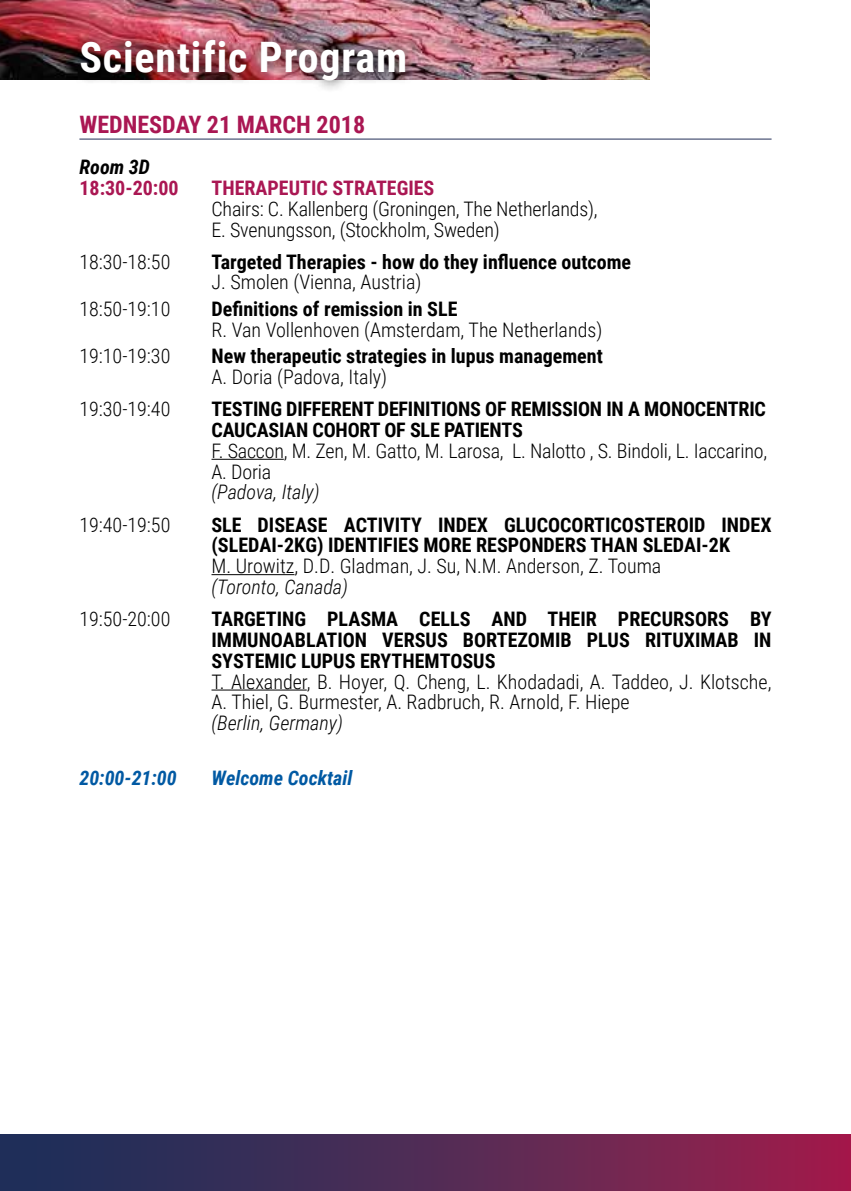
<style>
.page{position:relative;width:851px;height:1191px;background:#fff}
.page>*{position:absolute;margin:0;border:0;box-sizing:border-box;transform-origin:0 0}
.t1{font:700 42px "Roboto Condensed";letter-spacing:.02em;color:#fff}
.t2{font:700 24px "Roboto Condensed";color:#aa1753}
.t3{font:300 20px/20.8px "Roboto Condensed";color:#000}
.t4{font:700 20px/20.8px "Roboto Condensed";color:#000}
.t5{font:italic 300 20px "Roboto Condensed";color:#000}
.t6{font:700 20px "Roboto Condensed";color:#aa1753}
.t7{font:italic 700 20px "Roboto Condensed";color:#0059a3}
.t8{font:italic 700 20px "Roboto Condensed";color:#000}
</style>
<div class="page">
<div style="left:0;top:1134px;width:850px;height:57px;background:linear-gradient(to right,#11335b,#9a204d)"></div>
<img style="left:0;top:0;width:649px;height:79px">
<hr style="left:211px;top:459px;width:73px;height:1px;background:#000">
<hr style="left:211px;top:574px;width:83px;height:1px;background:#000">
<hr style="left:211px;top:689px;width:96px;height:1px;background:#000">
<div style="left:68px;top:29px;width:349px;height:64px;background:#000;opacity:.75"></div>
<hr style="left:79px;top:139px;width:692px;height:1px;background:#222e57">
<h1 class="t1" style="left:79px;top:28px;width:329px">Scientific Program</h1>
<p class="t2" style="left:79px;top:108px;width:287px">WEDNESDAY 21 MARCH 2018</p>
<p class="t8" style="left:79px;top:153px;width:72px">Room 3D</p>
<p class="t6" style="left:79px;top:174px;width:101px">18:30-20:00</p>
<p class="t6" style="left:211px;top:174px;width:224px">THERAPEUTIC STRATEGIES</p>
<p class="t3" style="left:211px;top:197px;width:387px">Chairs: C. Kallenberg (Groningen, The Netherlands),<br>E. Svenungsson, (Stockholm, Sweden)</p>
<p class="t3" style="left:79px;top:250px;width:92px">18:30-18:50</p>
<p class="t4" style="left:211px;top:250px;width:421px">Targeted Therapies - how do they influence outcome</p>
<p class="t3" style="left:211px;top:271px;width:211px">J. Smolen (Vienna, Austria)</p>
<p class="t3" style="left:79px;top:298px;width:92px">18:50-19:10</p>
<p class="t4" style="left:211px;top:298px;width:247px">Definitions of remission in SLE</p>
<p class="t3" style="left:211px;top:318px;width:392px">R. Van Vollenhoven (Amsterdam, The Netherlands)</p>
<p class="t3" style="left:79px;top:345px;width:92px">19:10-19:30</p>
<p class="t4" style="left:211px;top:345px;width:393px">New therapeutic strategies in lupus management</p>
<p class="t3" style="left:211px;top:366px;width:177px">A. Doria (Padova, Italy)</p>
<p class="t3" style="left:79px;top:398px;width:92px">19:30-19:40</p>
<p class="t4" style="left:211px;top:398px;width:556px">TESTING DIFFERENT DEFINITIONS OF REMISSION IN A MONOCENTRIC<br>CAUCASIAN COHORT OF SLE PATIENTS</p>
<p class="t3" style="left:211px;top:439px;width:557px">F. Saccon, M. Zen, M. Gatto, M. Larosa, L. Nalotto , S. Bindoli, L. Iaccarino,<br>A. Doria</p>
<p class="t5" style="left:211px;top:478px;width:110px">(Padova, Italy)</p>
<p class="t3" style="left:79px;top:513px;width:92px">19:40-19:50</p>
<p class="t4" style="left:211px;top:513px;width:561px">SLE DISEASE ACTIVITY INDEX GLUCOCORTICOSTEROID INDEX (SLEDAI-2KG) IDENTIFIES MORE RESPONDERS THAN SLEDAI-2K</p>
<p class="t3" style="left:211px;top:555px;width:451px">M. Urowitz, D.D. Gladman, J. Su, N.M. Anderson, Z. Touma</p>
<p class="t5" style="left:211px;top:573px;width:138px">(Toronto, Canada)</p>
<p class="t3" style="left:79px;top:608px;width:92px">19:50-20:00</p>
<p class="t4" style="left:211px;top:608px;width:561px;text-align:justify">TARGETING PLASMA CELLS AND THEIR PRECURSORS BY IMMUNOABLATION VERSUS BORTEZOMIB PLUS RITUXIMAB IN SYSTEMIC LUPUS ERYTHEMTOSUS</p>
<p class="t3" style="left:211px;top:670px;width:561px">T. Alexander, B. Hoyer, Q. Cheng, L. Khodadadi, A. Taddeo, J. Klotsche,<br>A. Thiel, G. Burmester, A. Radbruch, R. Arnold, F. Hiepe</p>
<p class="t5" style="left:211px;top:709px;width:133px">(Berlin, Germany)</p>
<p class="t7" style="left:79px;top:764px;width:99px">20:00-21:00</p>
<p class="t7" style="left:211px;top:764px;width:142px">Welcome Cocktail</p>
</div>
